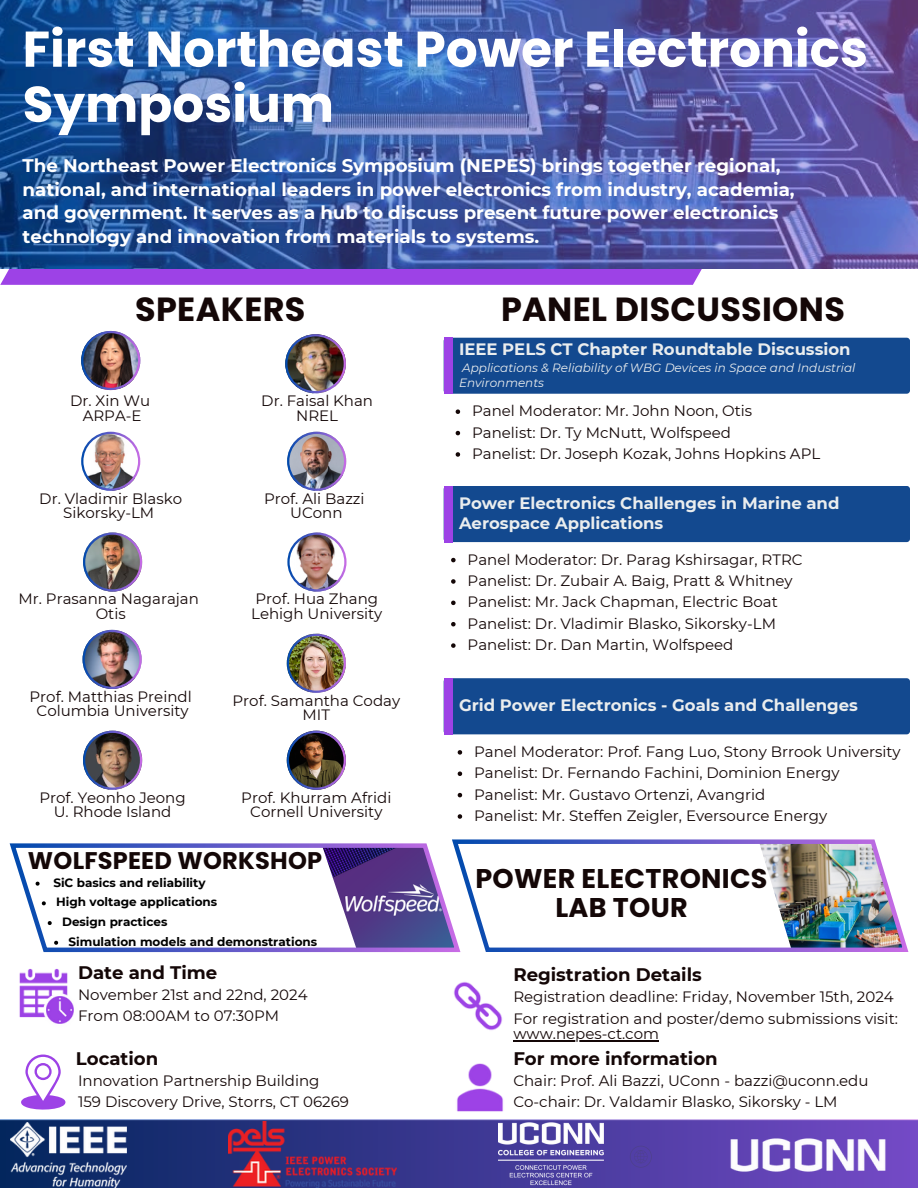
<style>
.page{position:relative;width:918px;height:1188px;background:#fff}
.page>*{position:absolute;margin:0;border:0;box-sizing:border-box;transform-origin:0 0}
.t1{font:700 50.1px/55.2px "Poppins";color:#fff}
.t2{font:700 33.45px "Poppins";letter-spacing:.01em;color:#140707}
.t3{font:700 27px/29.2px "Poppins";letter-spacing:.01em;color:#140707;text-align:center}
.t4{font:700 24px "Poppins";letter-spacing:.01em;color:#140707}
.t5{font:700 18.15px/23.7px "Montserrat";color:#fff}
.t6{font:700 18.15px "Montserrat";color:#140707}
.t7{font:700 16.5px/19.2px "Montserrat";color:#eaedee}
.t8{font:15px/14.7px "Montserrat";color:#140707;text-align:center}
.t9{font:700 12px "Montserrat";color:#000}
.t10{font:italic 12px/15px "Montserrat";color:#eaedee}
</style>
<div class="page">
<svg style="left:0;top:268px;width:918px;height:17px;fill:#9d42e6"></svg>
<img style="left:0;top:0;width:918px;height:268px">
<img style="left:447px;top:1063px;width:66px;height:57px">
<div style="left:444px;top:678px;width:466px;height:56px;background:#13498f;border-radius:3px"></div>
<div style="left:444px;top:678px;width:8px;height:56px;background:#9d42e6"></div>
<div style="left:444px;top:486px;width:466px;height:56px;background:#13498f;border-radius:3px"></div>
<div style="left:444px;top:486px;width:8px;height:56px;background:#9d42e6"></div>
<svg style="left:21px;top:1055px;width:44px;height:55px"></svg>
<img style="left:19px;top:968px;width:49px;height:50px">
<div style="left:444px;top:338px;width:466px;height:56px;background:#13498f;border-radius:3px"></div>
<div style="left:444px;top:338px;width:8px;height:56px;background:#9d42e6"></div>
<img style="left:452px;top:839px;width:456px;height:113px">
<svg style="left:10px;top:843px;width:450px;height:109px"></svg>
<img style="left:40px;top:990px;width:34px;height:34px">
<svg style="left:0;top:1120px;width:918px;height:68px;background:#38378e"></svg>
<img style="left:229px;top:1121px;width:168px;height:66px">
<img style="left:10px;top:1123px;width:116px;height:65px">
<img style="left:706px;top:1122px;width:204px;height:66px">
<img style="left:498px;top:1121px;width:106px;height:66px">
<img style="left:81px;top:331px;width:59px;height:59px">
<img style="left:81px;top:432px;width:59px;height:59px">
<img style="left:287px;top:432px;width:59px;height:59px">
<img style="left:83px;top:532px;width:59px;height:60px">
<img style="left:287px;top:532px;width:60px;height:60px">
<img style="left:287px;top:634px;width:59px;height:59px">
<img style="left:285px;top:334px;width:61px;height:59px">
<img style="left:83px;top:731px;width:59px;height:59px">
<img style="left:287px;top:731px;width:59px;height:59px">
<img style="left:83px;top:630px;width:59px;height:59px">
<img style="left:453px;top:981px;width:50px;height:50px">
<hr style="left:513px;top:1041px;width:146px;height:1px;background:#140707">
<svg style="left:458px;top:750px;width:4px;height:5px"></svg>
<svg style="left:458px;top:772px;width:4px;height:4px"></svg>
<svg style="left:458px;top:793px;width:4px;height:4px"></svg>
<svg style="left:458px;top:814px;width:4px;height:5px"></svg>
<svg style="left:451px;top:558px;width:5px;height:4px"></svg>
<svg style="left:451px;top:579px;width:5px;height:5px"></svg>
<svg style="left:451px;top:601px;width:5px;height:4px"></svg>
<svg style="left:451px;top:622px;width:5px;height:4px"></svg>
<svg style="left:451px;top:643px;width:5px;height:5px"></svg>
<svg style="left:456px;top:409px;width:4px;height:5px"></svg>
<svg style="left:456px;top:431px;width:4px;height:4px"></svg>
<svg style="left:456px;top:452px;width:4px;height:5px"></svg>
<p class="t1" style="left:23px;top:22px;width:847px">First Northeast Power Electronics<br>Symposium</p>
<h6 class="t5" style="left:23px;top:154px;width:774px">The Northeast Power Electronics Symposium (NEPES) brings together regional, national, and international leaders in power electronics from industry, academia, and government. It serves as a hub to discuss present future power electronics technology and innovation from materials to systems.</h6>
<p class="t2" style="left:135px;top:286px;width:172px">SPEAKERS</p>
<h5 class="t2" style="left:501px;top:286px;width:345px">PANEL DISCUSSIONS</h5>
<p class="t8" style="left:70px;top:393px;width:82px">Dr. Xin Wu<br>ARPA-E</p>
<p class="t8" style="left:261px;top:393px;width:113px">Dr. Faisal Khan<br>NREL</p>
<p class="t8" style="left:39px;top:491px;width:144px">Dr. Vladimir Blasko<br>Sikorsky-LM</p>
<p class="t8" style="left:264px;top:491px;width:102px">Prof. Ali Bazzi<br>UConn</p>
<h5 class="t8" style="left:19px;top:592px;width:182px">Mr. Prasanna Nagarajan<br>Otis</h5>
<p class="t8" style="left:30px;top:689px;width:164px">Prof. Matthias Preindl<br>Columbia University</p>
<p class="t8" style="left:251px;top:592px;width:133px;text-align:left">Prof. Hua Zhang<br>Lehigh University</p>
<h5 class="t8" style="left:233px;top:693px;width:169px">Prof. Samantha Coday<br>MIT</h5>
<p class="t8" style="left:39px;top:790px;width:148px">Prof. Yeonho Jeong<br>U. Rhode Island</p>
<p class="t8" style="left:241px;top:790px;width:152px">Prof. Khurram Afridi<br>Cornell University</p>
<h6 class="t4" style="left:28px;top:844px;width:296px">WOLFSPEED WORKSHOP</h6>
<p class="t9" style="left:53px;top:875px;width:154px">SiC basics and reliability</p>
<h6 class="t9" style="left:62px;top:914px;width:107px">Design practices</h6>
<p class="t9" style="left:56px;top:895px;width:163px">High voltage applications</p>
<h2 class="t9" style="left:69px;top:934px;width:250px">Simulation models and demonstrations</h2>
<h5 class="t6" style="left:78px;top:961px;width:141px">Date and Time</h5>
<h6 class="t8" style="left:78px;top:984px;width:231px;line-height:21.3px;text-align:left">November 21st and 22nd, 2024<br>From 08:00AM to 07:30PM</h6>
<h5 class="t6" style="left:76px;top:1048px;width:84px">Location</h5>
<p class="t8" style="left:78px;top:1070px;width:272px;line-height:21.3px;text-align:left">Innovation Partnership Building<br>159 Discovery Drive, Storrs, CT 06269</p>
<p class="t7" style="left:459px;top:340px;width:393px">IEEE PELS CT Chapter Roundtable Discussion</p>
<p class="t10" style="left:459px;top:360px;width:398px">Applications &amp; Reliability of WBG Devices in Space and Industrial<br>Environments</p>
<h6 class="t8" style="left:472px;top:403px;width:282px">Panel Moderator: Mr. John Noon, Otis</h6>
<p class="t8" style="left:472px;top:425px;width:260px">Panelist: Dr. Ty McNutt, Wolfspeed</p>
<p class="t8" style="left:472px;top:446px;width:350px">Panelist: Dr. Joseph Kozak, Johns Hopkins APL</p>
<h6 class="t7" style="left:459px;top:494px;width:382px">Power Electronics Challenges in Marine and<br>Aerospace Applications</h6>
<p class="t8" style="left:468px;top:552px;width:337px">Panel Moderator: Dr. Parag Kshirsagar, RTRC</p>
<p class="t8" style="left:468px;top:573px;width:327px">Panelist: Dr. Zubair A. Baig, Pratt &amp; Whitney</p>
<p class="t8" style="left:468px;top:595px;width:312px">Panelist: Mr. Jack Chapman, Electric Boat</p>
<p class="t8" style="left:468px;top:616px;width:310px">Panelist: Dr. Vladimir Blasko, Sikorsky-LM</p>
<h4 class="t8" style="left:468px;top:637px;width:267px">Panelist: Dr. Dan Martin, Wolfspeed</h4>
<p class="t7" style="left:459px;top:696px;width:400px">Grid Power Electronics - Goals and Challenges</p>
<p class="t8" style="left:474px;top:744px;width:428px">Panel Moderator: Prof. Fang Luo, Stony Brrook University</p>
<p class="t8" style="left:474px;top:766px;width:367px">Panelist: Dr. Fernando Fachini, Dominion Energy</p>
<h3 class="t8" style="left:474px;top:787px;width:293px">Panelist: Mr. Gustavo Ortenzi, Avangrid</h3>
<p class="t8" style="left:474px;top:808px;width:355px">Panelist: Mr. Steffen Zeigler, Eversource Energy</p>
<p class="t3" style="left:475px;top:864px;width:294px">POWER ELECTRONICS<br>LAB TOUR</p>
<p class="t6" style="left:513px;top:964px;width:190px">Registration Details</p>
<p class="t8" style="left:513px;top:986px;width:386px;line-height:21.3px;text-align:left">Registration deadline: Friday, November 15th, 2024<br>For registration and poster/demo submissions visit:</p>
<p class="t8" style="left:513px;top:1027px;width:147px">www.nepes-ct.com</p>
<p class="t6" style="left:513px;top:1048px;width:206px">For more information</p>
<h5 class="t8" style="left:513px;top:1070px;width:357px;line-height:21.3px;text-align:left">Chair: Prof. Ali Bazzi, UConn - bazzi@uconn.edu<br>Co-chair: Dr. Valdamir Blasko, Sikorsky - LM</h5>
</div>
